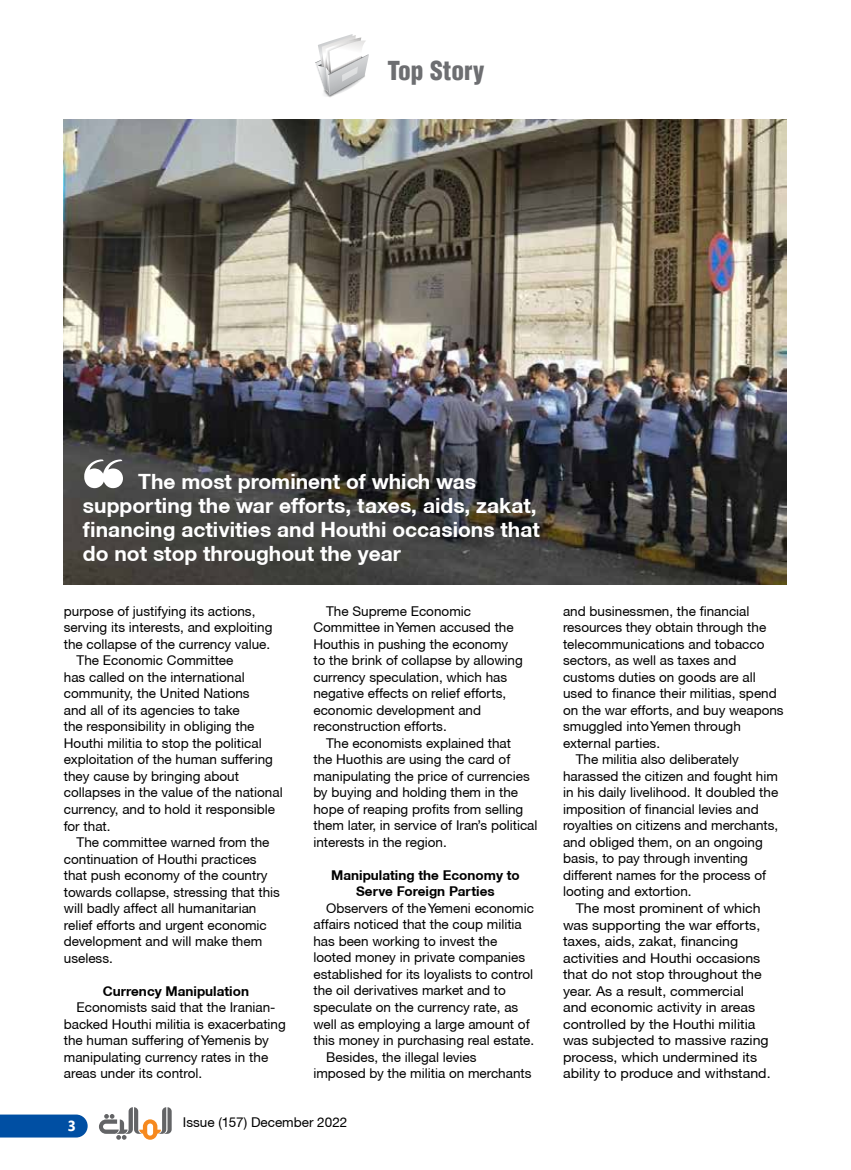
<style>
.page{position:relative;width:851px;height:1170px;background:#fff}
.page>*{position:absolute;margin:0;border:0;box-sizing:border-box;transform-origin:0 0}
.t1{font:900 condensed 25.5px "Helvetica LT";color:#6d6e71}
.t2{font:700 21px/24px "Helvetica Neue CE";color:#fff}
.t3{font:700 14.55px "Leelawadee";color:#fff}
.t4{font:13.5px/16.5px "Helvetica Neue CE";color:#000}
.t5{font:13.5px "Helvetica Neue CE";color:#000;scale:1.05 1}
.t6{font:700 13.5px/16.5px "Helvetica Neue CE";color:#000;text-align:center}
</style>
<div class="page">
<img style="left:64px;top:119px;width:722px;height:465px">
<svg style="left:315px;top:34px;width:54px;height:63px"></svg>
<svg style="left:84px;top:459px;width:39px;height:29px"></svg>
<svg style="left:0;top:1114px;width:88px;height:23px;background:#0d58a7"></svg>
<svg style="left:99px;top:1107px;width:73px;height:32px"></svg>
<h1 class="t1" style="left:387px;top:54px;width:99px">Top Story</h1>
<h2 class="t2" style="left:83px;top:469px;width:458px;text-indent:55px">The most prominent of which was supporting the war efforts, taxes, aids, zakat, financing activities and Houthi occasions that do not stop throughout the year</h2>
<p class="t4" style="left:64px;top:603px;width:193px">purpose of justifying its actions,</p>
<p class="t4" style="left:64px;top:619px;width:210px">serving its interests, and exploiting</p>
<p class="t4" style="left:64px;top:636px;width:208px">the collapse of the currency value.</p>
<p class="t4" style="left:77px;top:652px;width:158px">The Economic Committee</p>
<p class="t4" style="left:64px;top:669px;width:182px">has called on the international</p>
<p class="t4" style="left:64px;top:685px;width:187px">community, the United Nations</p>
<p class="t4" style="left:64px;top:702px;width:177px">and all of its agencies to take</p>
<p class="t4" style="left:64px;top:718px;width:192px">the responsibility in obliging the</p>
<p class="t4" style="left:64px;top:735px;width:199px">Houthi militia to stop the political</p>
<p class="t4" style="left:64px;top:751px;width:211px">exploitation of the human suffering</p>
<p class="t4" style="left:64px;top:768px;width:177px">they cause by bringing about</p>
<p class="t4" style="left:64px;top:784px;width:220px">collapses in the value of the national</p>
<p class="t4" style="left:64px;top:801px;width:213px">currency, and to hold it responsible</p>
<p class="t4" style="left:64px;top:817px;width:48px">for that.</p>
<p class="t4" style="left:77px;top:834px;width:194px">The committee warned from the</p>
<p class="t4" style="left:64px;top:850px;width:194px">continuation of Houthi practices</p>
<p class="t4" style="left:64px;top:867px;width:205px">that push economy of the country</p>
<p class="t4" style="left:64px;top:883px;width:218px">towards collapse, stressing that this</p>
<p class="t4" style="left:64px;top:900px;width:194px">will badly affect all humanitarian</p>
<p class="t4" style="left:64px;top:916px;width:204px">relief efforts and urgent economic</p>
<p class="t4" style="left:64px;top:933px;width:200px">development and will make them</p>
<p class="t4" style="left:64px;top:949px;width:51px">useless.</p>
<p class="t6" style="left:103px;top:982px;width:148px">Currency Manipulation</p>
<p class="t4" style="left:64px;top:1015px;width:223px">backed Houthi militia is exacerbating</p>
<p class="t4" style="left:77px;top:999px;width:200px">Economists said that the Iranian-</p>
<p class="t4" style="left:64px;top:1032px;width:206px;text-align:justify">the human suffering ofYemenis by manipulating currency rates in the areas under its control.</p>
<p class="t4" style="left:313px;top:603px;width:211px;text-indent:13px">The Supreme Economic<br>Committee inYemen accused the<br>Houthis in pushing the economy to the brink of collapse by allowing currency speculation, which has negative effects on relief efforts, economic development and reconstruction efforts.</p>
<p class="t4" style="left:313px;top:735px;width:225px;text-indent:13px">The economists explained that<br>the Huothis are using the card of manipulating the price of currencies by buying and holding them in the hope of reaping profits from selling them later in, service of Irans’ political interests in the region.</p>
<p class="t6" style="left:331px;top:867px;width:190px">Manipulating the Economy to<br>Serve Foreign Parties</p>
<p class="t4" style="left:326px;top:899px;width:209px">Observers of theYemeni economic</p>
<p class="t4" style="left:313px;top:916px;width:210px">affairs noticed that the coup militia</p>
<p class="t4" style="left:313px;top:932px;width:185px">has been working to invest the</p>
<p class="t4" style="left:313px;top:949px;width:213px">looted money in private companies</p>
<p class="t4" style="left:313px;top:965px;width:221px">established for its loyalists to control</p>
<p class="t4" style="left:313px;top:982px;width:194px">the oil derivatives market and to</p>
<p class="t4" style="left:313px;top:998px;width:206px">speculate on the currency rate, as</p>
<p class="t4" style="left:313px;top:1015px;width:218px">well as employing a large amount of</p>
<p class="t4" style="left:313px;top:1031px;width:222px">this money in purchasing real estate.</p>
<p class="t4" style="left:326px;top:1048px;width:152px">Besides, the illegal levies</p>
<p class="t4" style="left:313px;top:1064px;width:219px">imposed by the militia on merchants</p>
<p class="t3" style="left:67px;top:1116px;width:10px">3</p>
<p class="t4" style="left:183px;top:1114px;width:166px">Issue (157) December 2022</p>
<p class="t4" style="left:563px;top:602px;width:188px">and businessmen, the financial</p>
<p class="t4" style="left:563px;top:619px;width:205px">resources they obtain through the</p>
<p class="t4" style="left:563px;top:635px;width:203px">telecommunications and tobacco</p>
<p class="t4" style="left:563px;top:652px;width:175px">sectors, as well as taxes and</p>
<p class="t4" style="left:563px;top:668px;width:194px">customs duties on goods are all</p>
<p class="t4" style="left:563px;top:685px;width:215px">used to finance their militias, spend</p>
<p class="t4" style="left:563px;top:701px;width:222px">on the war efforts, and buy weapons</p>
<p class="t4" style="left:563px;top:718px;width:179px">smuggled intoYemen through</p>
<p class="t4" style="left:563px;top:734px;width:99px">external parties.</p>
<p class="t4" style="left:575px;top:751px;width:165px">The militia also deliberately</p>
<p class="t4" style="left:563px;top:767px;width:216px">harassed the citizen and fought him</p>
<p class="t4" style="left:563px;top:784px;width:217px">in his daily livelihood It. doubled the</p>
<p class="t4" style="left:563px;top:800px;width:197px">imposition of financial levies and</p>
<p class="t4" style="left:563px;top:817px;width:217px">royalties on citizens and merchants,</p>
<p class="t4" style="left:563px;top:833px;width:201px">and obliged them, on an ongoing</p>
<p class="t4" style="left:563px;top:850px;width:186px">basis to, pay through inventing</p>
<p class="t4" style="left:563px;top:866px;width:205px">different names for the process of</p>
<p class="t4" style="left:563px;top:883px;width:130px">looting and extortion.</p>
<p class="t5" style="left:575px;top:900px;width:177px">The most prominent of which</p>
<p class="t5" style="left:563px;top:916px;width:189px">was supporting the war efforts,</p>
<p class="t5" style="left:563px;top:933px;width:168px">taxes, aids, zakat, financing</p>
<p class="t5" style="left:563px;top:949px;width:189px">activities and Houthi occasions</p>
<p class="t5" style="left:563px;top:966px;width:191px">that do not stop throughout the</p>
<p class="t5" style="left:563px;top:982px;width:174px">year. As a result, commercial</p>
<p class="t5" style="left:563px;top:999px;width:184px">and economic activity in areas</p>
<p class="t5" style="left:563px;top:1015px;width:185px">controlled by the Houthi militia</p>
<p class="t5" style="left:563px;top:1032px;width:197px">was subjected to massive razing</p>
<p class="t5" style="left:563px;top:1048px;width:186px">process, which undermined its</p>
<p class="t5" style="left:563px;top:1065px;width:199px">ability to produce and withstand.</p>
</div>
